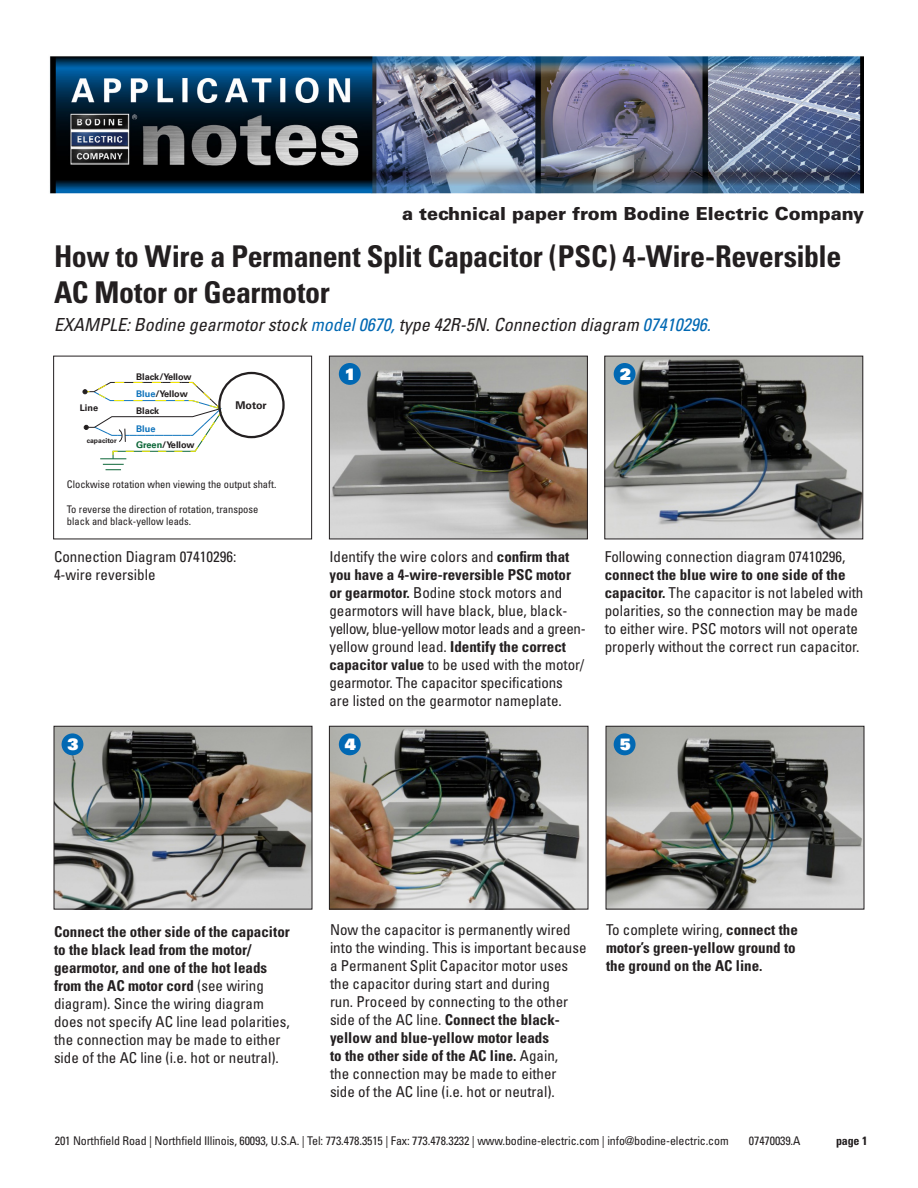
<style>
.page{position:relative;width:918px;height:1188px;background:#fff}
.page>*{position:absolute;margin:0;border:0;box-sizing:border-box;transform-origin:0 0}
.t1{font:700 condensed 30px/36px "Univers";letter-spacing:-.015em;color:#231f20}
.t2{font:italic condensed 18px "Univers";color:#231f20}
.t3{font:900 18px "Univers";color:#231f20}
.t4{font:900 15.9px "Univers";color:#fff}
.t5{font:condensed 15px/18px "Univers";color:#231f20}
.t6{font:700 condensed 15px/18px "Univers";color:#231f20}
.t7{font:condensed 12px "Univers";letter-spacing:-.01em;color:#231f20}
.t8{font:700 condensed 12px "Univers";color:#231f20}
.t9{font:700 10.65px "Univers";color:#231f20}
.t10{font:condensed 10.5px/12.6px "Univers";color:#231f20}
.t11{font:700 9.15px/15.8px "Univers";color:#231f20}
.t12{font:700 6.9px "Univers";color:#231f20}
.s1{color:#0168b3}
.s2{color:#1074bc}
.s3{color:#0c6638}
.s4{font-weight:700}
.s5{font-weight:400}
</style>
<div class="page">
<img style="left:49px;top:56px;width:815px;height:138px">
<img style="left:56px;top:728px;width:254px;height:179px">
<div style="left:54px;top:726px;width:258px;height:183px;border:1px solid #231f20"></div>
<img style="left:331px;top:358px;width:255px;height:179px">
<div style="left:329px;top:356px;width:259px;height:183px;border:1px solid #231f20"></div>
<img style="left:606px;top:358px;width:255px;height:179px">
<div style="left:604px;top:356px;width:259px;height:183px;border:1px solid #231f20"></div>
<img style="left:331px;top:728px;width:255px;height:179px">
<div style="left:329px;top:726px;width:259px;height:183px;border:1px solid #231f20"></div>
<svg style="left:83px;top:382px;width:140px;height:88px"></svg>
<div style="left:218px;top:372px;width:67px;height:66px;border:2px solid #231f20;border-radius:50%"></div>
<div style="left:53px;top:356px;width:259px;height:183px;border:1px solid #231f20"></div>
<img style="left:608px;top:728px;width:254px;height:179px">
<div style="left:606px;top:726px;width:258px;height:183px;border:1px solid #231f20"></div>
<div style="left:339px;top:363px;width:22px;height:22px;background:#0168b3;border-radius:50%"></div>
<div style="left:614px;top:363px;width:22px;height:22px;background:#0168b3;border-radius:50%"></div>
<div style="left:62px;top:733px;width:21px;height:22px;background:#0168b3;border-radius:50%"></div>
<div style="left:339px;top:733px;width:22px;height:22px;background:#0168b3;border-radius:50%"></div>
<div style="left:614px;top:733px;width:22px;height:22px;background:#0168b3;border-radius:50%"></div>
<p class="t3" style="left:402px;top:202px;width:463px">a technical paper from Bodine Electric Company</p>
<h1 class="t1" style="left:54px;top:238px;width:789px">How to Wire a Permanent Split Capacitor (PSC) 4-Wire-Reversible<br>AC Motor or Gearmotor</h1>
<p class="t2" style="left:54px;top:313px;width:658px">EXAMPLE: Bodine gearmotor stock <span class="s1">model 0670,</span> type 42R-5N. Connection diagram <span class="s1">07410296.</span></p>
<p class="t11" style="left:136px;top:369px;width:57px">Black/Yellow</p>
<p class="t11" style="left:136px;top:386px;width:53px"><span class="s2">Blue</span>/Yellow</p>
<p class="t11" style="left:80px;top:400px;width:20px">Line</p>
<p class="t9" style="left:236px;top:399px;width:33px">Motor</p>
<p class="t11" style="left:136px;top:403px;width:25px">Black</p>
<p class="t12" style="left:87px;top:436px;width:32px">capacitor</p>
<p class="t11" style="left:136px;top:421px;width:60px"><span class="s2">Blue<br></span><span class="s3">Green</span>/Yellow</p>
<p class="t10" style="left:67px;top:477px;width:211px">Clockwise rotation when viewing the output shaft.</p>
<p class="t10" style="left:67px;top:503px;width:193px">To reverse the direction of rotation, transpose black and black-yellow leads.</p>
<p class="t5" style="left:54px;top:548px;width:184px">Connection Diagram 07410296:<br>4-wire reversible</p>
<p class="t4" style="left:345px;top:363px;width:13px">1</p>
<p class="t4" style="left:620px;top:363px;width:13px">2</p>
<p class="t5" style="left:329px;top:548px;width:258px">Identify the wire colors and <span class="s4">confirm that you have a 4-wire-reversible PSC motor or gearmotor.</span> Bodine stock motors and gearmotors will have black, blue, black&shy;yellow, blue-yellow motor leads and a green&shy;yellow ground lead. <span class="s4">Identify the correct capacitor value</span> to be used with the motor/ gearmotor. The capacitor specifications are listed on the gearmotor nameplate.</p>
<p class="t5" style="left:605px;top:548px;width:242px">Following connection diagram 07410296,</p>
<p class="t5" style="left:605px;top:566px;width:260px"><span class="s4">connect the blue wire to one side of the capacitor.</span> The capacitor is not labeled with polarities, so the connection may be made to either wire. PSC motors will not operate properly without the correct run capacitor.</p>
<p class="t4" style="left:68px;top:734px;width:13px">3</p>
<p class="t4" style="left:345px;top:734px;width:13px">4</p>
<p class="t4" style="left:620px;top:734px;width:13px">5</p>
<p class="t5" style="left:54px;top:922px;width:237px"><span class="s4">Connect the other side of the capacitor to the black lead from the motor/ gearmotor, and one of the hot leads from the AC motor cord</span> (see wiring diagram). Since the wiring diagram does not specify AC line lead polarities, the connection may be made to either side of the AC line (i.e. hot or neutral).</p>
<p class="t5" style="left:330px;top:920px;width:258px">Now the capacitor is permanently wired into the winding. This is important because a Permanent Split Capacitor motor uses the capacitor during start and during<br>run. Proceed by connecting to the other side of the AC line. <span class="s4">Connect the black&shy;yellow and blue-yellow motor leads<br>to the other side of the AC line.</span> Again,<br>the connection may be made to either<br>side of the AC line (i.e. hot or neutral).</p>
<p class="t6" style="left:606px;top:920px;width:193px"><span class="s5">To complete wiring,</span> connect the motor’s green-yellow ground to the ground on the AC line.</p>
<p class="t7" style="left:55px;top:1133px;width:675px">201 Northfield Road | Northfield Illinois, 60093, U.S.A. | Tel: 773.478.3515 | Fax: 773.478.3232 | www.bodine-electric.com | info@bodine-electric.com</p>
<p class="t7" style="left:749px;top:1133px;width:53px">07470039.A</p>
<p class="t8" style="left:836px;top:1133px;width:33px">page 1</p>
</div>
